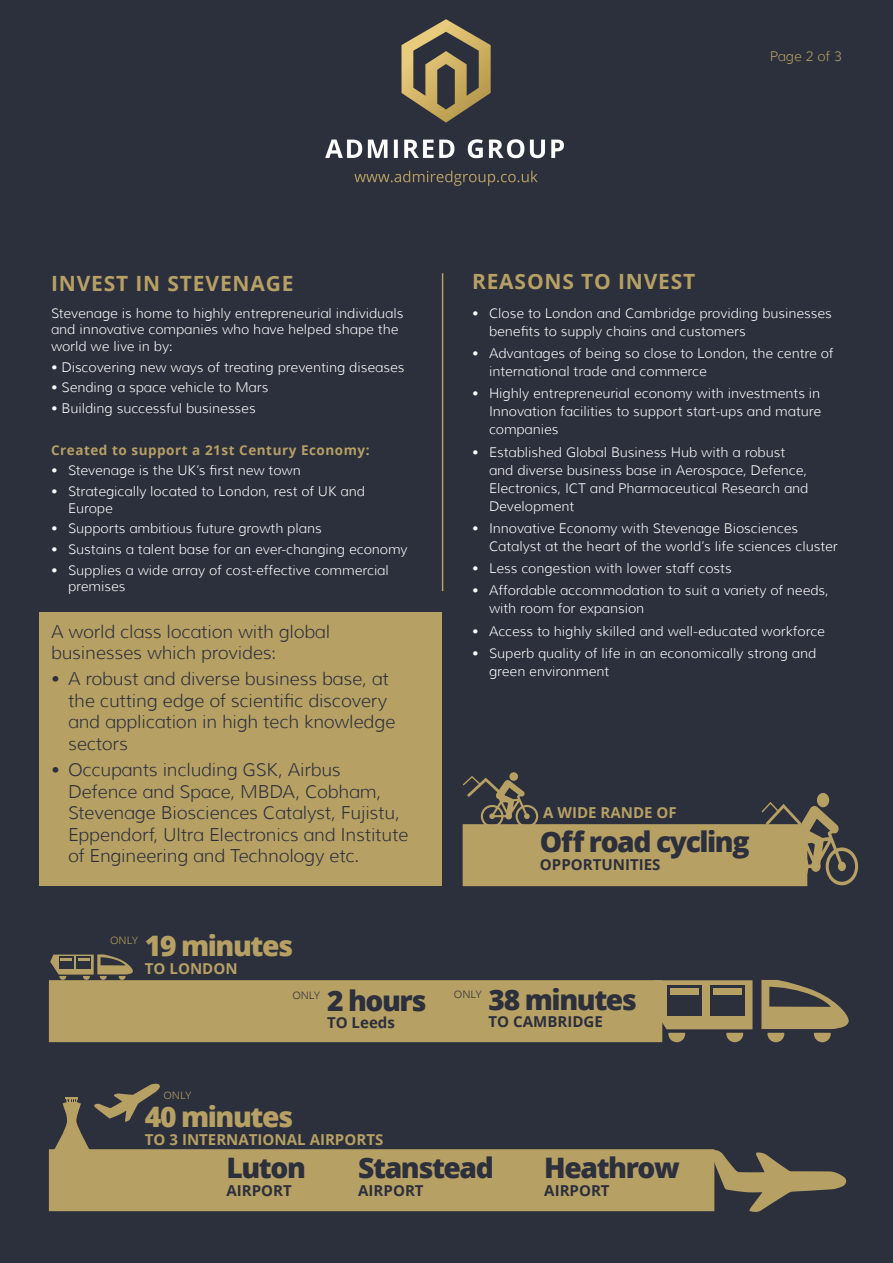
<style>
.page{position:relative;width:893px;height:1263px;background:#2c2f3c}
.page>*{position:absolute;margin:0;border:0;box-sizing:border-box;transform-origin:0 0}
.t1{font:800 28.2px "Open Sans";letter-spacing:-.05em;color:#2c2f3c}
.t2{font:800 28.2px "Open Sans";letter-spacing:-.05em;color:#b6a064}
.t3{font:700 21px "Open Sans";letter-spacing:.04em;color:#b6a064}
.t4{font:300 18px/21.6px "Muli";letter-spacing:-.01em;color:#2c2f3c}
.t5{font:700 15px "Open Sans";color:#2c2f3c}
.t6{font:700 15px "Open Sans";color:#b6a064}
.t7{font:300 13.5px/18px "Muli";color:#fff}
.t8{font:700 13.5px "Open Sans";letter-spacing:.04em;color:#b6a064}
.t9{font:300 13.5px "Muli";letter-spacing:-.01em;color:#b6a064}
.t10{font:300 10.35px "Muli";color:#b6a064}
.t11{font:300 10.35px "Muli";color:#2c2f3c}
</style>
<div class="page">
<div style="left:39px;top:612px;width:403px;height:273px;background:#b6a064"></div>
<hr style="left:442px;top:273px;width:1px;height:318px;background:#b6a064">
<svg style="left:761px;top:980px;width:88px;height:62px"></svg>
<svg style="left:49px;top:954px;width:703px;height:88px"></svg>
<svg style="left:49px;top:1083px;width:798px;height:129px"></svg>
<svg style="left:463px;top:772px;width:395px;height:114px"></svg>
<img style="left:325px;top:20px;width:238px;height:166px">
<p class="t9" style="left:770px;top:48px;width:74px">Page 2 of 3</p>
<h2 class="t3" style="left:51px;top:268px;width:244px">INVEST IN STEVENAGE</h2>
<p class="t7" style="left:51px;top:305px;width:354px;line-height:16.5px">Stevenage is home to highly entrepreneurial individuals and innovative companies who have helped shape the world we live in by:</p>
<p class="t7" style="left:51px;top:358px;width:355px">• Discovering new ways of treating preventing diseases</p>
<p class="t7" style="left:51px;top:379px;width:219px">• Sending a space vehicle to Mars</p>
<p class="t7" style="left:51px;top:399px;width:206px">• Building successful businesses</p>
<p class="t8" style="left:51px;top:440px;width:320px">Created to support a 21st Century Economy:</p>
<p class="t7" style="left:51px;top:462px;width:251px">• Stevenage is the UK’s first new town</p>
<p class="t7" style="left:68px;top:483px;width:298px;line-height:16.5px;text-indent:-17px">• Strategically located to London, rest of UK and<br>Europe</p>
<p class="t7" style="left:51px;top:520px;width:272px">• Supports ambitious future growth plans</p>
<p class="t7" style="left:51px;top:540px;width:358px">• Sustains a talent base for an ever-changing economy</p>
<p class="t7" style="left:68px;top:562px;width:322px;line-height:16.5px;text-indent:-17px">• Supplies a wide array of cost-effective commercial premises</p>
<h3 class="t4" style="left:51px;top:621px;width:281px">A world class location with global businesses which provides:</h3>
<h3 class="t4" style="left:68px;top:668px;width:329px;text-indent:-17px">• A robust and diverse business base, at the cutting edge of scientific discovery and application in high tech knowledge sectors</h3>
<h3 class="t4" style="left:68px;top:759px;width:342px;text-indent:-17px">• Occupants including GSK, Airbus Defence and Space, MBDA, Cobham, Stevenage Biosciences Catalyst, Fujistu, Eppendorf, Ultra Electronics and Institute of Engineering and Technology etc.</h3>
<p class="t10" style="left:110px;top:934px;width:29px">ONLY</p>
<h1 class="t2" style="left:145px;top:925px;width:150px">19 minutes</h1>
<p class="t6" style="left:145px;top:958px;width:94px">TO LONDON</p>
<p class="t11" style="left:292px;top:989px;width:29px">ONLY</p>
<h1 class="t1" style="left:327px;top:979px;width:101px">2 hours</h1>
<p class="t5" style="left:327px;top:1012px;width:69px">TO Leeds</p>
<h2 class="t3" style="left:472px;top:267px;width:225px">REASONS TO INVEST</h2>
<p class="t7" style="left:489px;top:304px;width:344px;text-indent:-17px">• Close to London and Cambridge providing businesses benefits to supply chains and customers</p>
<p class="t7" style="left:489px;top:344px;width:346px;text-indent:-17px">• Advantages of being so close to London, the centre of international trade and commerce</p>
<p class="t7" style="left:489px;top:385px;width:334px;text-align:justify;text-indent:-17px">• Highly entrepreneurial economy with investments in Innovation facilities to support start-ups and mature companies</p>
<p class="t7" style="left:489px;top:443px;width:321px;text-indent:-17px">• Established Global Business Hub with a robust and diverse business base in Aerospace, Defence, Electronics, ICT and Pharmaceutical Research and Development</p>
<p class="t7" style="left:489px;top:519px;width:350px;text-indent:-17px">• Innovative Economy with Stevenage Biosciences<br>Catalyst at the heart of the world’s life sciences cluster</p>
<p class="t7" style="left:472px;top:559px;width:261px">• Less congestion with lower staff costs</p>
<p class="t7" style="left:489px;top:582px;width:341px;text-indent:-17px">• Affordable accommodation to suit a variety of needs, with room for expansion</p>
<p class="t7" style="left:472px;top:622px;width:354px">• Access to highly skilled and well-educated workforce</p>
<p class="t7" style="left:489px;top:644px;width:329px;text-indent:-17px">• Superb quality of life in an economically strong and green environment</p>
<p class="t6" style="left:543px;top:802px;width:135px">A WIDE RANDE OF</p>
<h1 class="t1" style="left:540px;top:821px;width:211px">Off road cycling</h1>
<p class="t5" style="left:540px;top:854px;width:122px">OPPORTUNITIES</p>
<p class="t11" style="left:454px;top:987px;width:29px">ONLY</p>
<h1 class="t1" style="left:489px;top:978px;width:150px">38 minutes</h1>
<p class="t5" style="left:489px;top:1011px;width:116px">TO CAMBRIDGE</p>
<p class="t10" style="left:164px;top:1089px;width:29px">ONLY</p>
<h1 class="t2" style="left:145px;top:1095px;width:150px">40 minutes</h1>
<p class="t6" style="left:145px;top:1128px;width:240px">TO 3 INTERNATIONAL AIRPORTS</p>
<h1 class="t1" style="left:226px;top:1146px;width:81px">Luton</h1>
<p class="t5" style="left:226px;top:1180px;width:67px">AIRPORT</p>
<h1 class="t1" style="left:358px;top:1146px;width:137px">Stanstead</h1>
<p class="t5" style="left:358px;top:1180px;width:67px">AIRPORT</p>
<h1 class="t1" style="left:544px;top:1146px;width:137px">Heathrow</h1>
<p class="t5" style="left:544px;top:1180px;width:67px">AIRPORT</p>
</div>
